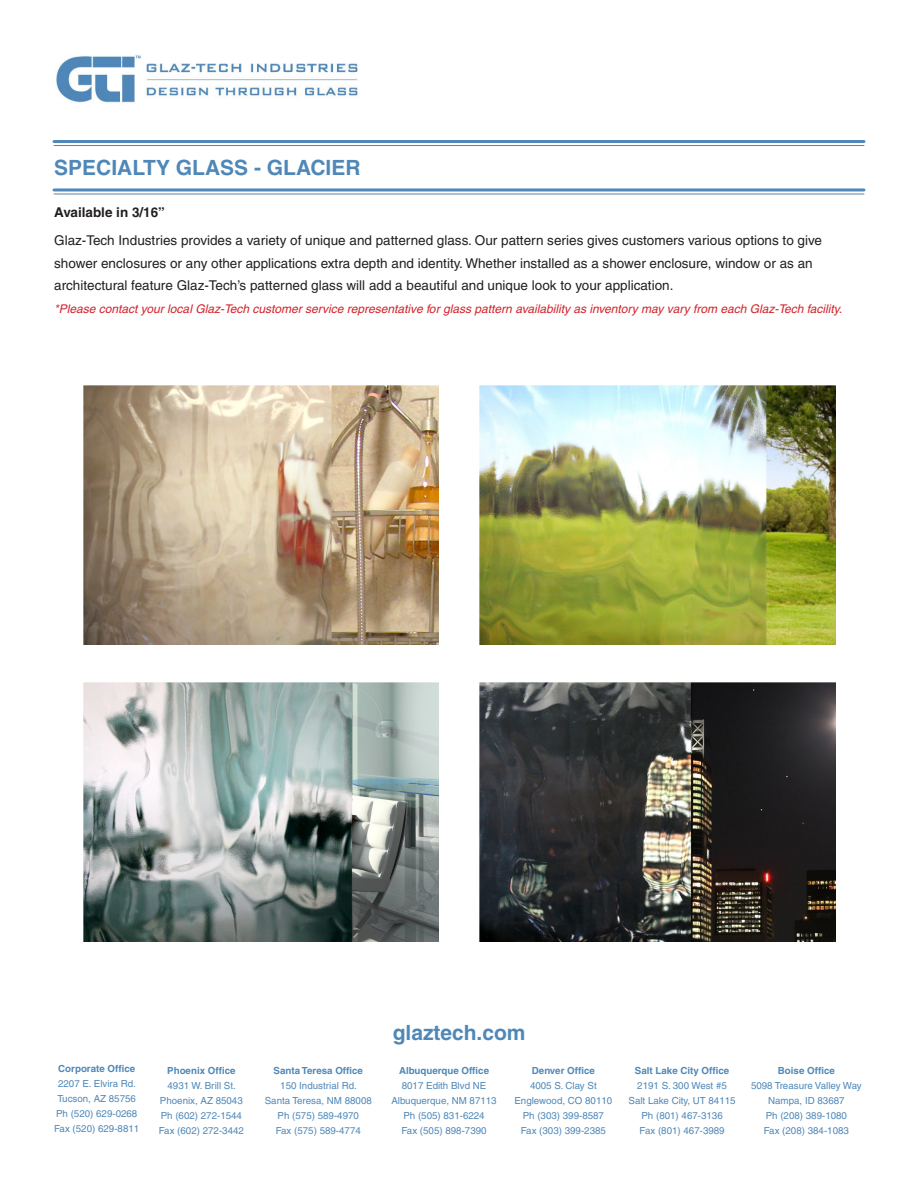
<style>
.page{position:relative;width:918px;height:1188px;background:#fff}
.page>*{position:absolute;margin:0;border:0;box-sizing:border-box;transform-origin:0 0}
.t1{font:700 21px "Helvetica";color:#4f88b8}
.Small_Text{font:13.5px/22.5px "Helvetica";color:#231f20}
.Small_Text-2{font:700 13.5px "Helvetica";color:#231f20}
.Small_Text-3{font:italic 12px "Helvetica";color:#d1232a}
.Small_Text-4{font:9.75px/15px "Helvetica";color:#4f88b8;text-align:center}
.Small_Text-5{font:700 9.75px/15px "Helvetica";color:#4f88b8}
.s1{font-weight:400}
.s2{font-weight:700}
</style>
<div class="page">
<img style="left:55px;top:54px;width:303px;height:49px">
<hr style="left:54px;top:140px;width:810px;height:3px;background:#4f88b8">
<hr style="left:54px;top:145px;width:810px;height:1px;background:#4f88b8">
<hr style="left:54px;top:188px;width:810px;height:3px;background:#4f88b8">
<hr style="left:54px;top:193px;width:810px;height:1px;background:#4f88b8">
<img style="left:479px;top:682px;width:356px;height:260px">
<img style="left:83px;top:682px;width:356px;height:260px">
<img style="left:83px;top:386px;width:356px;height:259px">
<img style="left:479px;top:386px;width:356px;height:259px">
<p class="t1" style="left:54px;top:155px;width:308px">SPECIALTY GLASS - GLACIER</p>
<p class="Small_Text-2" style="left:54px;top:204px;width:112px">Available in 3/16”</p>
<p class="Small_Text" style="left:54px;top:229px;width:769px">Glaz-Tech Industries provides a variety of unique and patterned glass. Our pattern series gives customers various options to give shower enclosures or any other applications extra depth and identity. Whether installed as a shower enclosure, window or as an architectural feature Glaz-Tech’s patterned glass will add a beautiful and unique look to your application.</p>
<p class="Small_Text-3" style="left:54px;top:302px;width:789px">*Please contact your local Glaz-Tech customer service representative for glass pattern availability as inventory may vary from each Glaz-Tech facility.</p>
<p class="Small_Text-5" style="left:58px;top:1061px;width:79px">Corporate Office<br><span class="s1">2207 E. Elvira Rd.</span></p>
<p class="Small_Text-4" style="left:58px;top:1091px;width:80px">Tucson, AZ 85756</p>
<p class="Small_Text-4" style="left:56px;top:1106px;width:83px">Ph (520) 629-0268</p>
<p class="Small_Text-4" style="left:54px;top:1121px;width:87px">Fax (520) 629-8811</p>
<p class="Small_Text-4" style="left:160px;top:1063px;width:84px"><span class="s2">Phoenix Office<br></span>4931 W. Brill St.<br>Phoenix, AZ 85043<br>Ph (602) 272-1544</p>
<p class="Small_Text-4" style="left:159px;top:1123px;width:87px">Fax (602) 272-3442</p>
<p class="Small_Text-4" style="left:265px;top:1063px;width:109px"><span class="s2">Santa Teresa Office<br></span>150 Industrial Rd.<br>Santa Teresa, NM 88008<br>Ph (575) 589-4970</p>
<p class="Small_Text-4" style="left:276px;top:1123px;width:87px">Fax (575) 589-4774</p>
<p class="t1" style="left:393px;top:1020px;width:134px">glaztech.com</p>
<p class="Small_Text-5" style="left:399px;top:1063px;width:92px">Albuquerque Office<br><span class="s1">8017 Edith Blvd NE</span></p>
<p class="Small_Text-4" style="left:391px;top:1093px;width:107px">Albuquerque, NM 87113<br>Ph (505) 831-6224<br>Fax (505) 898-7390</p>
<p class="Small_Text-4" style="left:514px;top:1063px;width:99px"><span class="s2">Denver Office<br></span>4005 S. Clay St<br>Englewood, CO 80110<br>Ph (303) 399-8587<br>Fax (303) 399-2385</p>
<p class="Small_Text-4" style="left:629px;top:1063px;width:109px"><span class="s2">Salt Lake City Office<br></span>2191 S. 300 West #5<br>Salt Lake City, UT 84115</p>
<p class="Small_Text-4" style="left:640px;top:1108px;width:87px;text-align:left">Ph (801) 467-3136<br>Fax (801) 467-3989</p>
<p class="Small_Text-4" style="left:751px;top:1063px;width:112px"><span class="s2">Boise Office<br></span>5098 Treasure Valley Way<br>Nampa, ID 83687<br>Ph (208) 389-1080<br>Fax (208) 384-1083</p>
</div>
